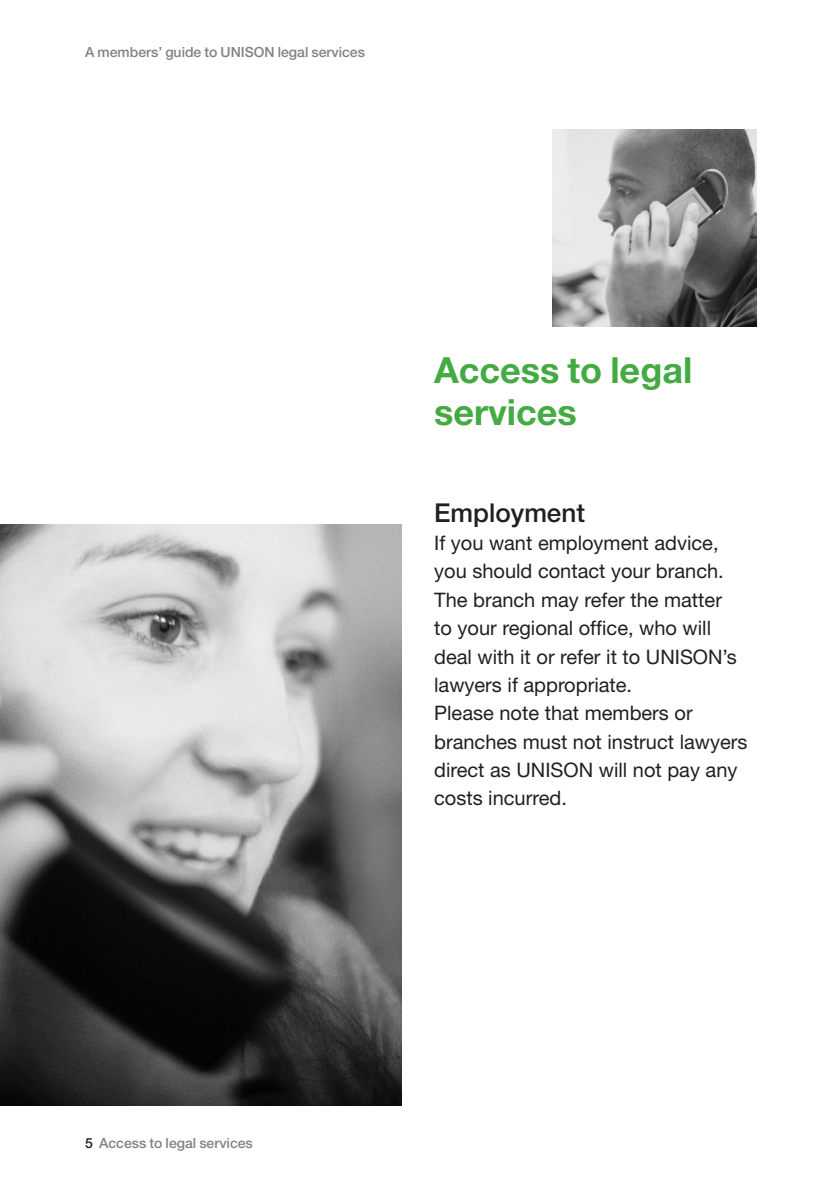
<style>
.page{position:relative;width:840px;height:1191px;background:#fff}
.page>*{position:absolute;margin:0;border:0;box-sizing:border-box;transform-origin:0 0}
.t1{font:700 36px/42.6px "Helvetica Neue";color:#44aa42}
.t2{font:500 26px "Helvetica Neue";color:#231f20}
.t3{font:20px/28.4px "Helvetica Neue";color:#231f20}
.t4{font:500 14px "Helvetica Neue";color:#808285}
.s1{color:#231f20}
</style>
<div class="page">
<img style="left:0;top:524px;width:401px;height:582px">
<img style="left:552px;top:129px;width:203px;height:197px">
<p class="t4" style="left:85px;top:43px;width:281px">A members’ guide to UNISON legal services</p>
<h1 class="t1" style="left:434px;top:348px;width:259px">Access to legal services</h1>
<h2 class="t2" style="left:434px;top:497px;width:152px">Employment</h2>
<p class="t3" style="left:434px;top:528px;width:315px">If you want employment advice, you should contact your branch.<br>The branch may refer the matter<br>to your regional office, who will deal with it or refer it to UNISON’s lawyers if appropriate.<br>Please note that members or branches must not instruct lawyers direct as UNISON will not pay any costs incurred.</p>
<p class="t4" style="left:85px;top:1135px;width:169px"><span class="s1">5</span> Access to legal services</p>
</div>
